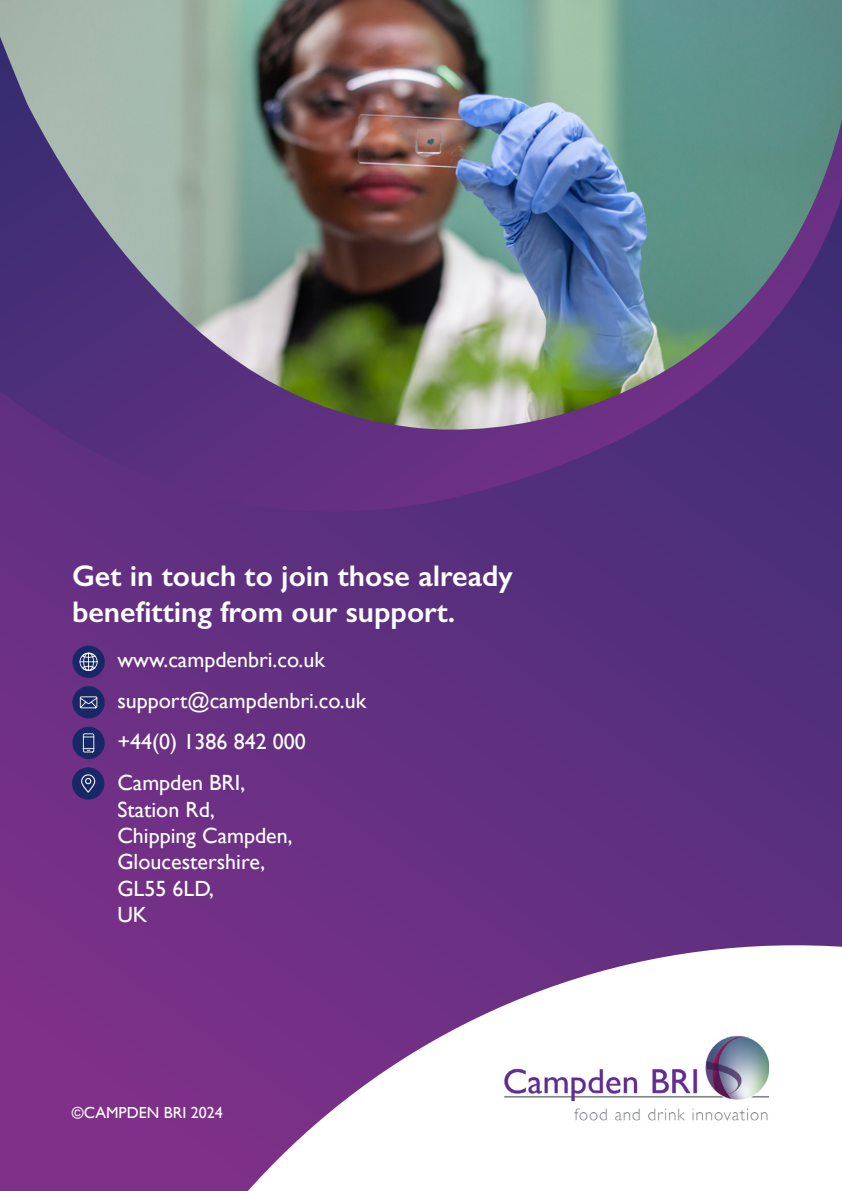
<style>
.page{position:relative;width:842px;height:1191px;background:#fff}
.page>*{position:absolute;margin:0;border:0;box-sizing:border-box;transform-origin:0 0}
.t1{font:600 30px/36px "Gill Sans";color:#fff}
.t2{font:22px/26.4px "Gill Sans";color:#fff}
.t3{font:16px "Gill Sans";color:#fff}
</style>
<div class="page">
<div style="left:0;top:0;width:842px;height:1191px;background:linear-gradient(to right,#733086,#52307b)"></div>
<svg style="left:63px;top:945px;width:779px;height:246px"></svg>
<img style="left:487px;top:1035px;width:282px;height:91px">
<img style="left:0;top:0;width:842px;height:37px">
<img style="left:0;top:37px;width:842px;height:506px">
<div style="left:72px;top:645px;width:33px;height:33px;background:#182866;border-radius:50%"></div>
<svg style="left:79px;top:652px;width:19px;height:19px"></svg>
<div style="left:72px;top:726px;width:33px;height:33px;background:#182866;border-radius:50%"></div>
<svg style="left:83px;top:733px;width:11px;height:19px"></svg>
<div style="left:72px;top:686px;width:33px;height:32px;background:#182866;border-radius:50%"></div>
<svg style="left:80px;top:696px;width:17px;height:12px"></svg>
<div style="left:72px;top:767px;width:32px;height:32px;background:#182866;border-radius:50%"></div>
<svg style="left:81px;top:774px;width:14px;height:18px"></svg>
<h1 class="t1" style="left:72px;top:557px;width:442px">Get in touch to join those already benefitting from our support.</h1>
<p class="t2" style="left:117px;top:638px;width:250px;line-height:41px">www.campdenbri.co.uk support@campdenbri.co.uk +44(0) 1386 842 000<br>Campden BRI,</p>
<p class="t2" style="left:117px;top:795px;width:177px">Station Rd,<br>Chipping Campden,<br>Gloucestershire,<br>GL55 6LD,<br>UK</p>
<p class="t3" style="left:72px;top:1102px;width:152px">©CAMPDEN BRI 2024</p>
</div>
